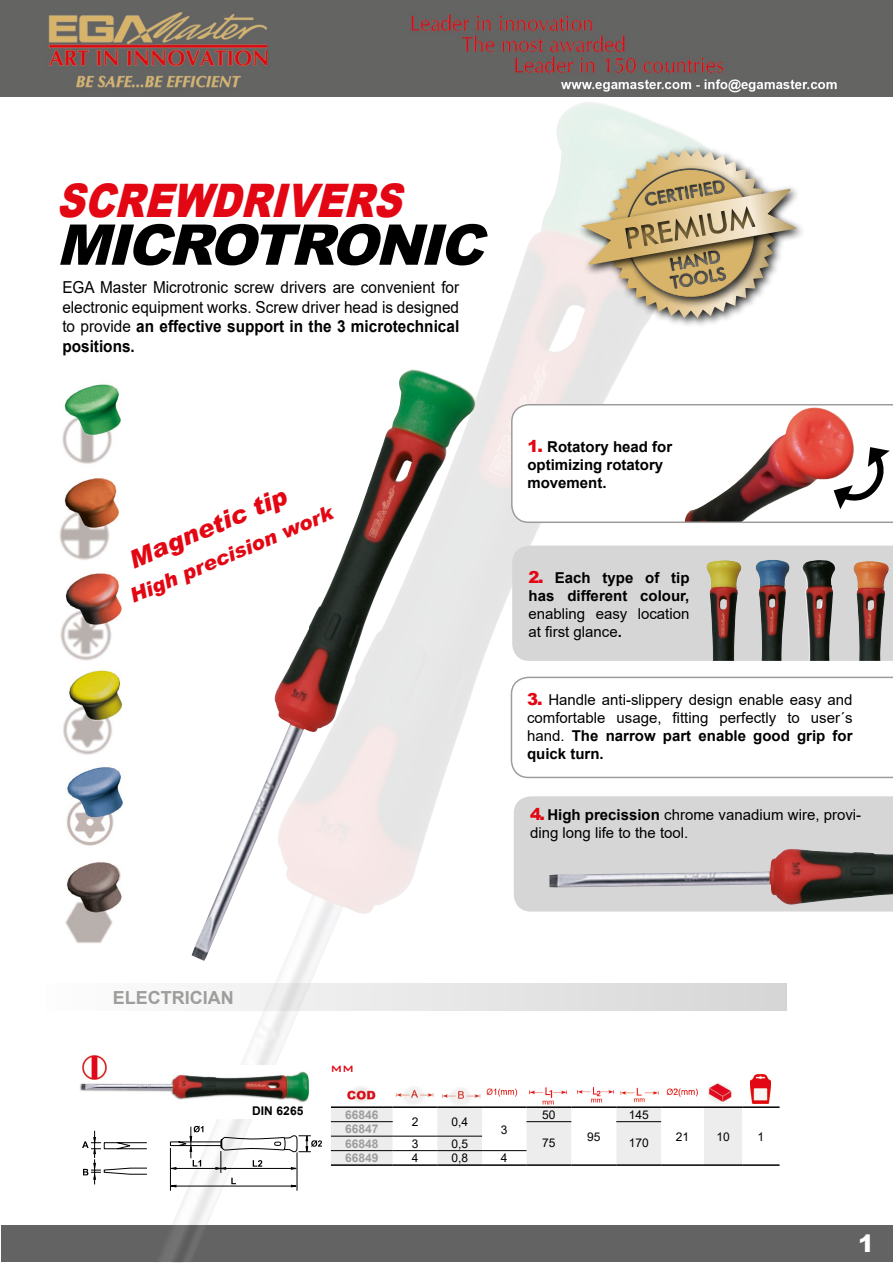
<style>
.page{position:relative;width:893px;height:1263px;background:#fff}
.page>*{position:absolute;margin:0;border:0;box-sizing:border-box;transform-origin:0 0}
.t1{font:italic 900 56.25px "Arial";color:#000}
.t2{font:italic 900 46.2px "Arial";color:#e30613;scale:.83 1}
.t3{font:italic 900 24.6px "Arial";color:#e30613}
.t4{font:900 24px "Arial";color:#fff}
.t5{font:italic 900 19.95px "Arial";color:#e30613}
.t6{font:700 18px "Arial";color:#9d9d9c}
.t7{font:16.5px/19.8px "Arial";color:#000;text-align:justify;scale:.93 1}
.t8{font:15px/18px "Arial";color:#000}
.t9{font:700 15px/18px "Arial";color:#000}
.t10{font:500 15px "Bank Gothic BT";color:#e30613}
.t11{font:12px "Arial";color:#000}
.t12{font:700 12px/14.4px "Arial";color:#9d9d9c}
.t13{font:700 12px "Arial";color:#000}
.s1{font-weight:700}
.s2{font-weight:900;font-size:16.5px;color:#e30613}
</style>
<div class="page">
<div style="left:1px;top:1225px;width:891px;height:37px;background:#646363"></div>
<img style="left:0;top:0;width:893px;height:97px">
<img style="left:156px;top:102px;width:614px;height:1161px">
<img style="left:192px;top:369px;width:303px;height:595px">
<svg style="left:511px;top:677px;width:382px;height:101px"></svg>
<img style="left:341px;top:1079px;width:40px;height:27px">
<div style="left:512px;top:546px;width:381px;height:115px;background:#d6d6d6"></div>
<img style="left:703px;top:560px;width:41px;height:101px">
<img style="left:753px;top:560px;width:39px;height:101px">
<img style="left:799px;top:560px;width:38px;height:101px">
<img style="left:851px;top:561px;width:41px;height:100px">
<div style="left:45px;top:983px;width:741px;height:28px;background:linear-gradient(to right,#fcfcfc,#d6d5d5)"></div>
<img style="left:80px;top:1066px;width:234px;height:52px">
<img style="left:62px;top:384px;width:60px;height:80px">
<img style="left:59px;top:478px;width:61px;height:82px">
<img style="left:60px;top:573px;width:62px;height:88px">
<img style="left:63px;top:670px;width:60px;height:85px">
<img style="left:65px;top:862px;width:57px;height:81px">
<img style="left:66px;top:767px;width:57px;height:79px">
<svg style="left:331px;top:1108px;width:439px;height:56px"></svg>
<hr style="left:331px;top:1121px;width:62px;height:1px;background:#000">
<hr style="left:526px;top:1121px;width:45px;height:1px;background:#000">
<hr style="left:616px;top:1121px;width:45px;height:1px;background:#000">
<hr style="left:331px;top:1136px;width:62px;height:1px;background:#000">
<hr style="left:393px;top:1136px;width:44px;height:1px;background:#000">
<hr style="left:437px;top:1136px;width:45px;height:1px;background:#000">
<hr style="left:331px;top:1150px;width:62px;height:1px;background:#000">
<hr style="left:393px;top:1150px;width:44px;height:1px;background:#000">
<hr style="left:437px;top:1150px;width:45px;height:1px;background:#000">
<hr style="left:482px;top:1150px;width:44px;height:1px;background:#000">
<hr style="left:331px;top:1106px;width:62px;height:2px;background:#000">
<hr style="left:393px;top:1106px;width:44px;height:2px;background:#000">
<hr style="left:437px;top:1106px;width:45px;height:2px;background:#000">
<hr style="left:482px;top:1106px;width:44px;height:2px;background:#000">
<hr style="left:526px;top:1106px;width:45px;height:2px;background:#000">
<hr style="left:571px;top:1106px;width:45px;height:2px;background:#000">
<hr style="left:616px;top:1106px;width:45px;height:2px;background:#000">
<hr style="left:661px;top:1106px;width:43px;height:2px;background:#000">
<hr style="left:704px;top:1106px;width:38px;height:2px;background:#000">
<hr style="left:742px;top:1106px;width:38px;height:2px;background:#000">
<hr style="left:742px;top:1164px;width:38px;height:2px;background:#000">
<hr style="left:482px;top:1164px;width:44px;height:2px;background:#000">
<hr style="left:331px;top:1164px;width:62px;height:2px;background:#000">
<hr style="left:393px;top:1164px;width:44px;height:2px;background:#000">
<hr style="left:437px;top:1164px;width:45px;height:2px;background:#000">
<hr style="left:526px;top:1164px;width:45px;height:2px;background:#000">
<hr style="left:571px;top:1164px;width:45px;height:2px;background:#000">
<hr style="left:616px;top:1164px;width:45px;height:2px;background:#000">
<hr style="left:661px;top:1164px;width:43px;height:2px;background:#000">
<hr style="left:704px;top:1164px;width:38px;height:2px;background:#000">
<hr style="left:170px;top:1148px;width:1px;height:43px;background:#000">
<hr style="left:297px;top:1152px;width:1px;height:39px;background:#000">
<svg style="left:82px;top:1126px;width:240px;height:62px"></svg>
<div style="left:514px;top:796px;width:379px;height:115px;background:#d6d6d6"></div>
<img style="left:546px;top:849px;width:347px;height:58px">
<svg style="left:512px;top:405px;width:381px;height:117px"></svg>
<img style="left:395px;top:1086px;width:39px;height:19px">
<img style="left:442px;top:1087px;width:39px;height:18px">
<img style="left:82px;top:1056px;width:24px;height:24px">
<div style="left:602px;top:145px;width:184px;height:183px;background:#000;opacity:.87"></div>
<div style="left:577px;top:185px;width:229px;height:92px;background:#000;opacity:.87"></div>
<svg style="left:582px;top:149px;width:215px;height:169px;background:#ccbea0"></svg>
<h2 class="t2" style="left:56px;top:167px;width:436px">SCREWDRIVERS</h2>
<h1 class="t1" style="left:56px;top:204px;width:448px">MICROTRONIC</h1>
<p class="t7" style="left:62px;top:277px;width:428px">EGA Master Microtronic screw drivers are convenient for electronic equipment works. Screw driver head is designed to provide <span class="s1">an effective support in the 3 microtechnical positions.</span></p>
<h3 class="t3" style="left:124px;top:546px;width:170px;rotate:-23deg">Magnetic tip</h3>
<h3 class="t5" style="left:126px;top:585px;width:220px;rotate:-23deg">High precision work</h3>
<p class="t6" style="left:113px;top:985px;width:122px">ELECTRICIAN</p>
<p class="t10" style="left:331px;top:1059px;width:24px">mm</p>
<p class="t9" style="left:527px;top:439px;width:146px"><span class="s2">1.</span> Rotatory head for optimizing rotatory movement.</p>
<p class="t9" style="left:528px;top:569px;width:162px"><span class="s2">2.</span> Each type of tip has different colour,</p>
<p class="t8" style="left:528px;top:605px;width:162px">enabling easy location at first glance<span class="s1">.</span></p>
<p class="t8" style="left:527px;top:691px;width:327px;text-align:justify"><span class="s2">3.</span> Handle anti-slippery design enable easy and comfortable usage, fitting perfectly to user´s hand. <span class="s1">The narrow part enable good grip for quick turn.</span></p>
<p class="t8" style="left:530px;top:805px;width:333px"><span class="s2">4.</span> <span class="s1">High precission</span> chrome vanadium wire, provi&shy;ding long life to the tool.</p>
<p class="t13" style="left:252px;top:1103px;width:53px">DIN 6265</p>
<p class="t12" style="left:345px;top:1108px;width:35px">66846</p>
<p class="t12" style="left:345px;top:1122px;width:35px">66847<br>66848</p>
<p class="t11" style="left:542px;top:1106px;width:15px">50</p>
<p class="t11" style="left:629px;top:1106px;width:22px">145</p>
<p class="t11" style="left:412px;top:1114px;width:8px">2</p>
<p class="t11" style="left:451px;top:1114px;width:18px">0,4</p>
<p class="t11" style="left:501px;top:1121px;width:8px">3</p>
<p class="t11" style="left:587px;top:1128px;width:15px">95</p>
<p class="t11" style="left:412px;top:1135px;width:8px">3</p>
<p class="t11" style="left:451px;top:1135px;width:18px">0,5</p>
<p class="t11" style="left:542px;top:1135px;width:15px">75</p>
<p class="t11" style="left:629px;top:1135px;width:22px">170</p>
<p class="t12" style="left:345px;top:1151px;width:35px">66849</p>
<p class="t11" style="left:412px;top:1149px;width:8px">4</p>
<p class="t11" style="left:451px;top:1149px;width:18px">0,8</p>
<p class="t11" style="left:501px;top:1149px;width:8px">4</p>
<p class="t11" style="left:676px;top:1128px;width:15px">21</p>
<p class="t11" style="left:716px;top:1128px;width:15px">10</p>
<p class="t11" style="left:757px;top:1128px;width:8px">1</p>
<h3 class="t4" style="left:858px;top:1226px;width:18px">1</h3>
</div>
